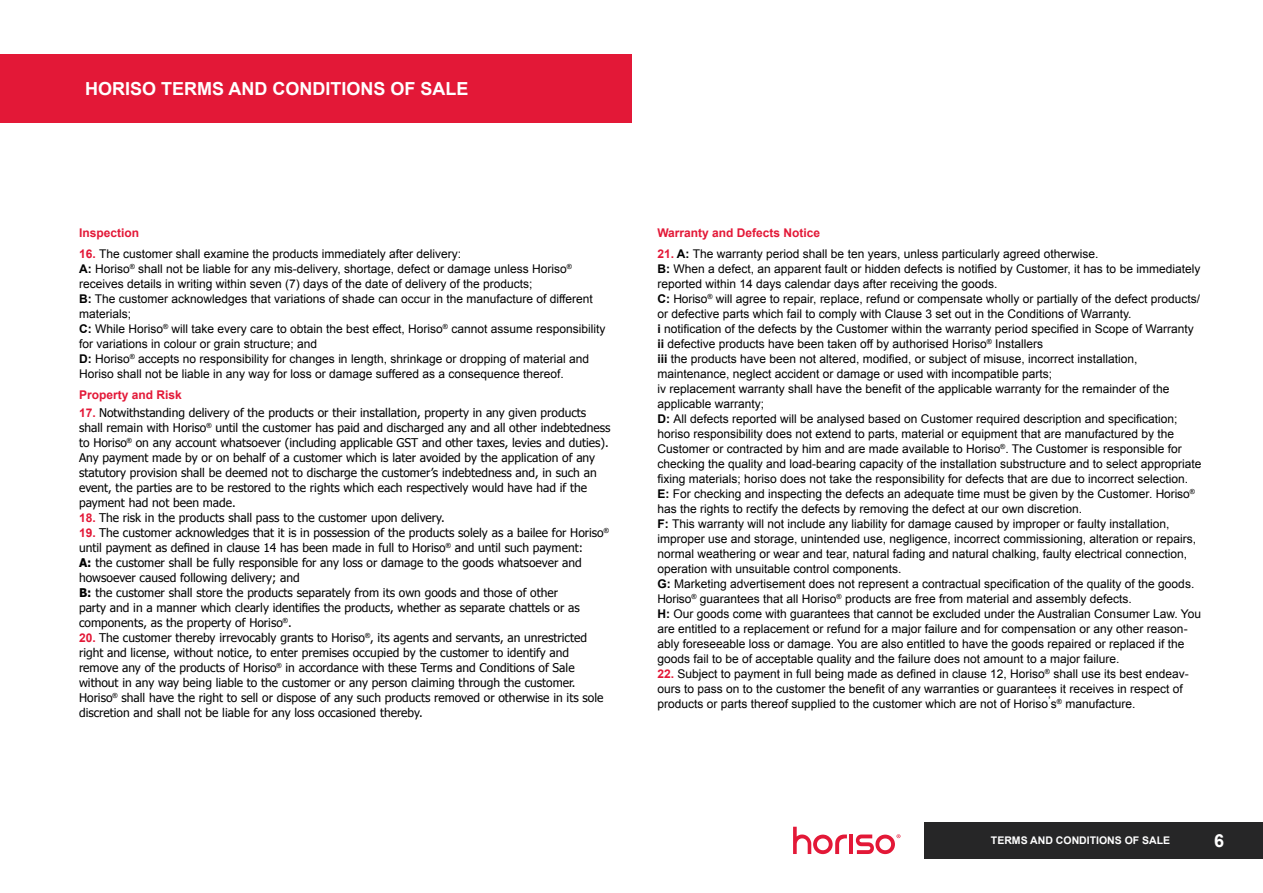
<style>
.page{position:relative;width:1263px;height:893px;background:#fff}
.page>*{position:absolute;margin:0;border:0;box-sizing:border-box;transform-origin:0 0}
.t1{font:700 18px "Arial";color:#fff}
.t2{font:12px/15px "Arial";color:#000}
.t3{font:12px/15px "Tahoma";color:#000}
.t4{font:700 12px "Arial";color:#e31837}
.t5{font:700 10.5px "Arial";color:#fff}
.s1{font-weight:700;color:#e31837}
.s2{font-weight:700}
.s3{font-family:"Arial";font-weight:700;color:#e31837}
</style>
<div class="page">
<div style="left:0;top:54px;width:631px;height:68px;background:#e31837"></div>
<div style="left:925px;top:822px;width:338px;height:36px;background:#262627"></div>
<hr style="left:849px;top:834px;width:4px;height:20px;background:#e31837">
<svg style="left:793px;top:827px;width:54px;height:27px"></svg>
<svg style="left:856px;top:834px;width:44px;height:20px"></svg>
<h1 class="t1" style="left:85px;top:77px;width:385px">HORISO TERMS AND CONDITIONS OF SALE</h1>
<p class="t4" style="left:79px;top:224px;width:62px">Inspection</p>
<p class="t2" style="left:79px;top:246px;width:528px"><span class="s1">16.</span> The customer shall examine the products immediately after delivery:<br><span class="s2">A:</span> Horiso<sup>®</sup> shall not be liable for any mis-delivery, shortage, defect or damage unless Horiso<sup>® </sup>receives details in writing within seven (7) days of the date of delivery of the products;<br><span class="s2">B:</span> The customer acknowledges that variations of shade can occur in the manufacture of different materials;<br><span class="s2">C:</span> While Horiso<sup>®</sup> will take every care to obtain the best effect, Horiso<sup>®</sup> cannot assume responsibility for variations in colour or grain structure; and<br><span class="s2">D:</span> Horiso<sup>®</sup> accepts no responsibility for changes in length, shrinkage or dropping of material and Horiso shall not be liable in any way for loss or damage suffered as a consequence thereof.</p>
<p class="t4" style="left:79px;top:386px;width:104px">Property and Risk</p>
<p class="t3" style="left:79px;top:404px;width:533px"><span class="s3">17.</span> Notwithstanding delivery of the products or their installation, property in any given products shall remain with Horiso<sup>®</sup> until the customer has paid and discharged any and all other indebtedness to Horiso<sup>®</sup> on any account whatsoever (including applicable GST and other taxes, levies and duties).<br>Any payment made by or on behalf of a customer which is later avoided by the application of any statutory provision shall be deemed not to discharge the customer’s indebtedness and, in such an event, the parties are to be restored to the rights which each respectively would have had if the payment had not been made.</p>
<p class="t3" style="left:79px;top:509px;width:367px"><span class="s3">18.</span> The risk in the products shall pass to the customer upon delivery.</p>
<p class="t3" style="left:79px;top:524px;width:531px"><span class="s3">19.</span> The customer acknowledges that it is in possession of the products solely as a bailee for Horiso<sup>® </sup>until payment as defined in clause 14 has been made in full to Horiso<sup>®</sup> and until such payment:<br><span class="s2">A:</span> the customer shall be fully responsible for any loss or damage to the goods whatsoever and howsoever caused following delivery; and<br><span class="s2">B:</span> the customer shall store the products separately from its own goods and those of other<br>party and in a manner which clearly identifies the products, whether as separate chattels or as components, as the property of Horiso<sup>®</sup>.</p>
<p class="t3" style="left:79px;top:629px;width:526px"><span class="s3">20.</span> The customer thereby irrevocably grants to Horiso<sup>®</sup>, its agents and servants, an unrestricted right and license, without notice, to enter premises occupied by the customer to identify and remove any of the products of Horiso<sup>®</sup> in accordance with these Terms and Conditions of Sale without in any way being liable to the customer or any person claiming through the customer.<br>Horiso<sup>®</sup> shall have the right to sell or dispose of any such products removed or otherwise in its sole discretion and shall not be liable for any loss occasioned thereby.</p>
<p class="t4" style="left:657px;top:225px;width:164px">Warranty and Defects Notice</p>
<p class="t2" style="left:657px;top:246px;width:546px"><span class="s1">21.</span> <span class="s2">A:</span> The warranty period shall be ten years, unless particularly agreed otherwise.<br><span class="s2">B:</span> When a defect, an apparent fault or hidden defects is notified by Customer, it has to be immediately reported within 14 days calendar days after receiving the goods.<br><span class="s2">C:</span> Horiso<sup>®</sup> will agree to repair, replace, refund or compensate wholly or partially of the defect products/ or defective parts which fail to comply with Clause 3 set out in the Conditions of Warranty.<br><span class="s2">i</span> notification of the defects by the Customer within the warranty period specified in Scope of Warranty <span class="s2">ii</span> defective products have been taken off by authorised Horiso<sup>®</sup> Installers<br><span class="s2">iii</span> the products have been not altered, modified, or subject of misuse, incorrect installation, maintenance, neglect accident or damage or used with incompatible parts;<br>iv replacement warranty shall have the benefit of the applicable warranty for the remainder of the applicable warranty;<br><span class="s2">D:</span> All defects reported will be analysed based on Customer required description and specification; horiso responsibility does not extend to parts, material or equipment that are manufactured by the Customer or contracted by him and are made available to Horiso<sup>®</sup>. The Customer is responsible for checking the quality and load-bearing capacity of the installation substructure and to select appropriate fixing materials; horiso does not take the responsibility for defects that are due to incorrect selection.<br><span class="s2">E:</span> For checking and inspecting the defects an adequate time must be given by the Customer. Horiso<sup>® </sup>has the rights to rectify the defects by removing the defect at our own discretion.<br><span class="s2">F:</span> This warranty will not include any liability for damage caused by improper or faulty installation, improper use and storage, unintended use, negligence, incorrect commissioning, alteration or repairs, normal weathering or wear and tear, natural fading and natural chalking, faulty electrical connection, operation with unsuitable control components.<br><span class="s2">G:</span> Marketing advertisement does not represent a contractual specification of the quality of the goods.<br>Horiso<sup>®</sup> guarantees that all Horiso<sup>®</sup> products are free from material and assembly defects.<br><span class="s2">H:</span> Our goods come with guarantees that cannot be excluded under the Australian Consumer Law. You are entitled to a replacement or refund for a major failure and for compensation or any other reason&shy;ably foreseeable loss or damage. You are also entitled to have the goods repaired or replaced if the goods fail to be of acceptable quality and the failure does not amount to a major failure.</p>
<p class="t2" style="left:657px;top:666px;width:533px"><span class="s1">22.</span> Subject to payment in full being made as defined in clause 12, Horiso<sup>®</sup> shall use its best endeav&shy;ours to pass on to the customer the benefit of any warranties or guarantees it receives in respect of products or parts thereof supplied to the customer which are not of Horiso’s<sup>®</sup> manufacture.</p>
<p class="t5" style="left:991px;top:833px;width:181px">TERMS AND CONDITIONS OF SALE</p>
<h1 class="t1" style="left:1214px;top:829px;width:12px">6</h1>
</div>
